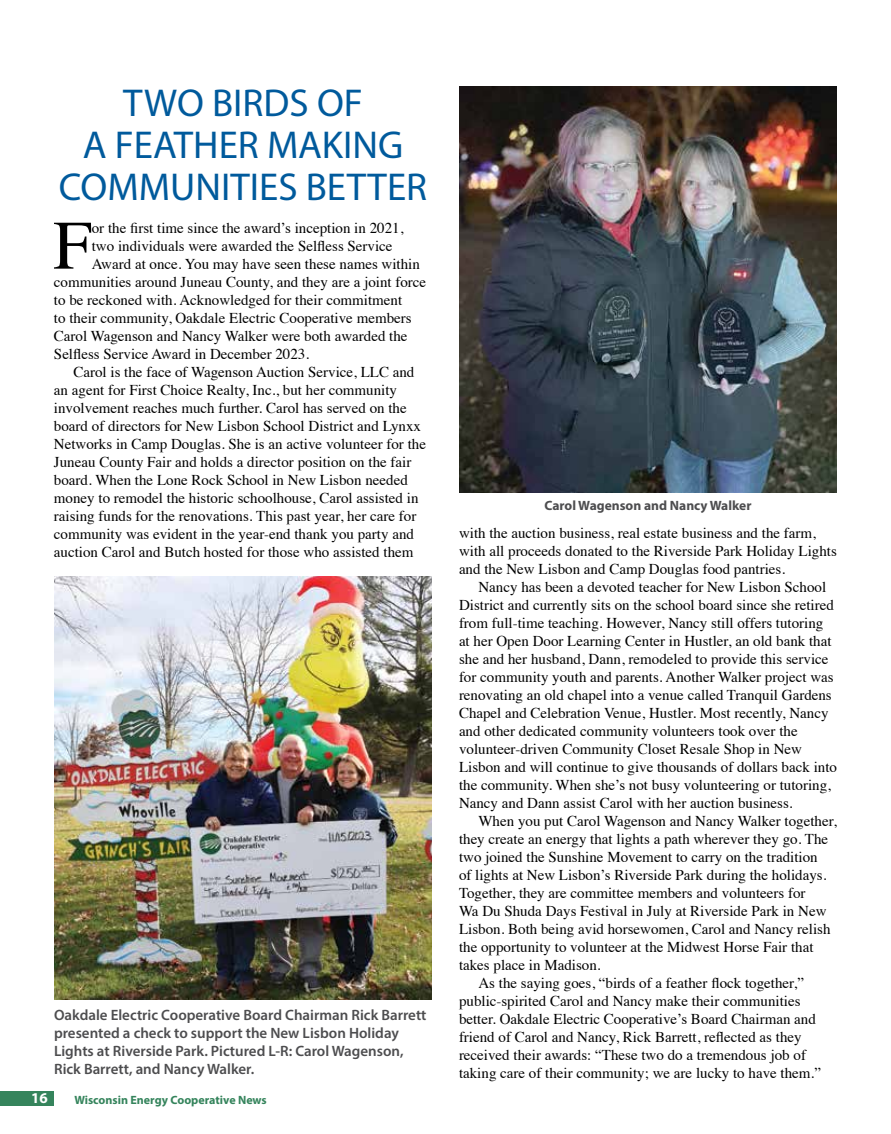
<style>
.page{position:relative;width:891px;height:1134px;background:#fff}
.page>*{position:absolute;margin:0;border:0;box-sizing:border-box;transform-origin:0 0}
.t1{font:69.45px "Times";color:#000}
.t2{font:39px/42px "Myriad Pro";color:#005a9c;text-align:center}
.t3{font:15px/18px "Times";color:#000}
.t4{font:600 15px/18px "Myriad Pro";color:#4d4d4f}
.t5{font:700 15px "Myriad Pro";color:#fff}
.t6{font:700 13.5px "Myriad Pro";color:#4d4d4f}
.t7{font:700 12px "Myriad Pro";color:#35845c}
</style>
<div class="page">
<hr style="left:890px;top:0;width:1px;height:1134px;background:#f4e4d4">
<div style="left:0;top:1091px;width:54px;height:14px;background:#35845c"></div>
<img style="left:459px;top:87px;width:378px;height:405px">
<img style="left:54px;top:577px;width:378px;height:422px">
<h2 class="t2" style="left:59px;top:81px;width:370px">TWO BIRDS OF<br>A FEATHER MAKING<br>COMMUNITIES BETTER</h2>
<h1 class="t1" style="left:53px;top:180px;width:40px">F</h1>
<p class="t3" style="left:92px;top:217px;width:313px">or the first time since the award’s inception in 2021,</p>
<p class="t3" style="left:92px;top:235px;width:302px">two individuals were awarded the Selfless Service</p>
<p class="t3" style="left:92px;top:253px;width:330px">Award at once. You may have seen these names within</p>
<p class="t3" style="left:54px;top:271px;width:374px">communities around Juneau County, and they are a joint force</p>
<p class="t3" style="left:54px;top:289px;width:350px">to be reckoned with. Acknowledged for their commitment</p>
<p class="t3" style="left:54px;top:307px;width:359px">to their community, Oakdale Electric Cooperative members</p>
<p class="t3" style="left:54px;top:325px;width:355px">Carol Wagenson and Nancy Walker were both awarded the</p>
<p class="t3" style="left:54px;top:343px;width:257px">Selfless Service Award in December 2023.</p>
<p class="t3" style="left:73px;top:361px;width:342px">Carol is the face of Wagenson Auction Service, LLC and</p>
<p class="t3" style="left:54px;top:379px;width:345px">an agent for First Choice Realty, Inc., but her community</p>
<p class="t3" style="left:54px;top:397px;width:354px">involvement reaches much further. Carol has served on the</p>
<p class="t3" style="left:54px;top:415px;width:369px">board of directors for New Lisbon School District and Lynxx</p>
<p class="t3" style="left:54px;top:433px;width:374px">Networks in Camp Douglas. She is an active volunteer for the</p>
<p class="t3" style="left:54px;top:451px;width:359px">Juneau County Fair and holds a director position on the fair</p>
<p class="t3" style="left:54px;top:469px;width:355px">board. When the Lone Rock School in New Lisbon needed</p>
<p class="t3" style="left:54px;top:487px;width:366px">money to remodel the historic schoolhouse, Carol assisted in</p>
<p class="t3" style="left:54px;top:505px;width:364px">raising funds for the renovations. This past year, her care for</p>
<p class="t3" style="left:54px;top:523px;width:362px">community was evident in the year-end thank you party and</p>
<p class="t3" style="left:54px;top:541px;width:361px">auction Carol and Butch hosted for those who assisted them</p>
<p class="t4" style="left:54px;top:1006px;width:374px">Oakdale Electric Cooperative Board Chairman Rick Barrett presented a check to support the New Lisbon Holiday Lights at Riverside Park. Pictured L-R: Carol Wagenson, Rick Barrett, and Nancy Walker.</p>
<p class="t5" style="left:31px;top:1088px;width:18px">16</p>
<p class="t7" style="left:74px;top:1092px;width:194px">Wisconsin Energy Cooperative News</p>
<p class="t6" style="left:545px;top:496px;width:208px">Carol Wagenson and Nancy Walker</p>
<p class="t3" style="left:459px;top:523px;width:379px">with the auction business, real estate business and the farm, with all proceeds donated to the Riverside Park Holiday Lights and the New Lisbon and Camp Douglas food pantries.</p>
<p class="t3" style="left:459px;top:577px;width:380px;text-indent:20px">Nancy has been a devoted teacher for New Lisbon School District and currently sits on the school board since she retired from full-time teaching. However, Nancy still offers tutoring at her Open Door Learning Center in Hustler, an old bank that she and her husband, Dann, remodeled to provide this service for community youth and parents. Another Walker project was renovating an old chapel into a venue called Tranquil Gardens Chapel and Celebration Venue, Hustler. Most recently, Nancy and other dedicated community volunteers took over the volunteer-driven Community Closet Resale Shop in New Lisbon and will continue to give thousands of dollars back into the community. When she’s not busy volunteering or tutoring, Nancy and Dann assist Carol with her auction business.</p>
<p class="t3" style="left:478px;top:811px;width:360px">When you put Carol Wagenson and Nancy Walker together,</p>
<p class="t3" style="left:459px;top:829px;width:371px">they create an energy that lights a path wherever they go. The</p>
<p class="t3" style="left:459px;top:847px;width:360px">two joined the Sunshine Movement to carry on the tradition</p>
<p class="t3" style="left:459px;top:865px;width:369px">of lights at New Lisbon’s Riverside Park during the holidays.</p>
<p class="t3" style="left:459px;top:883px;width:348px">Together, they are committee members and volunteers for</p>
<p class="t3" style="left:459px;top:901px;width:369px">Wa Du Shuda Days Festival in July at Riverside Park in New</p>
<p class="t3" style="left:459px;top:919px;width:373px">Lisbon. Both being avid horsewomen, Carol and Nancy relish</p>
<p class="t3" style="left:459px;top:937px;width:356px">the opportunity to volunteer at the Midwest Horse Fair that</p>
<p class="t3" style="left:459px;top:955px;width:143px">takes place in Madison.</p>
<p class="t3" style="left:478px;top:973px;width:327px">As the saying goes, “birds of a feather flock together,”</p>
<p class="t3" style="left:459px;top:991px;width:343px">public-spirited Carol and Nancy make their communities</p>
<p class="t3" style="left:459px;top:1009px;width:358px">better. Oakdale Electric Cooperative’s Board Chairman and</p>
<p class="t3" style="left:459px;top:1027px;width:344px">friend of Carol and Nancy, Rick Barrett, reflected as they</p>
<p class="t3" style="left:459px;top:1045px;width:348px">received their awards: “These two do a tremendous job of</p>
<p class="t3" style="left:459px;top:1063px;width:364px">taking care of their community; we are lucky to have them.”</p>
</div>
